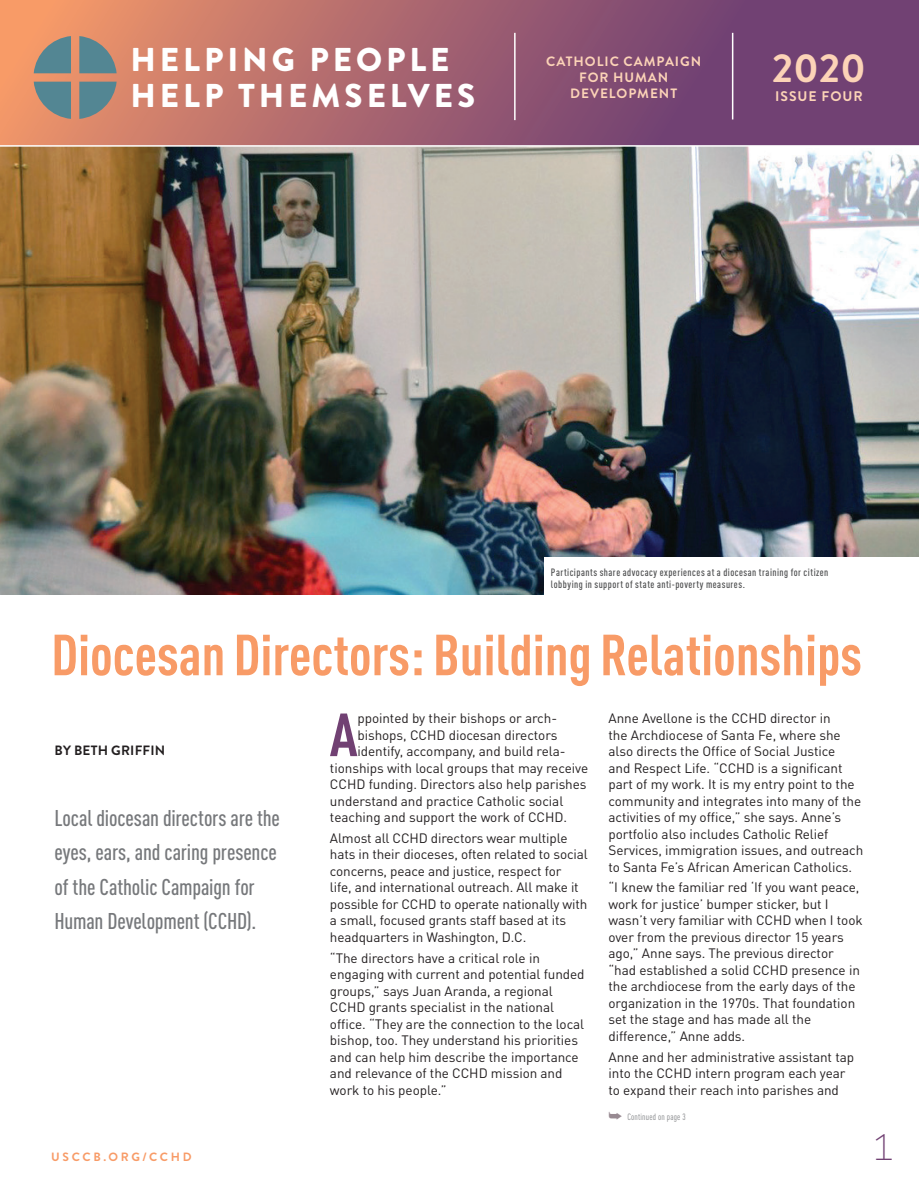
<style>
.page{position:relative;width:919px;height:1189px;background:#fff}
.page>*{position:absolute;margin:0;border:0;box-sizing:border-box;transform-origin:0 0}
.t1{font:700 condensed 59.85px "DINOT";color:#714173}
.t2{font:700 condensed 57px "DINOT";color:#f89b67}
.t3{font:700 40.35px "Brandon Grotesque";color:#fcd3b7}
.t4{font:900 33px/36px "Brandon Grotesque";letter-spacing:.12em;color:#fff}
.t5{font:300 33px "Cooper Hewitt";color:#714173}
.t6{font:500 condensed 22.5px/34.5px "DINOT";letter-spacing:-.005em;color:#76787b}
.t7{font:700 13.95px "Brandon Grotesque";letter-spacing:.07em;color:#fcd3b7}
.t8{font:13.5px/16.5px "DINOT";letter-spacing:-.005em;color:#231f20}
.t9{font:700 13.5px/16.2px "Brandon Grotesque";letter-spacing:.07em;color:#fcd3b7;text-align:center}
.t10{font:700 13.5px "Brandon Grotesque";letter-spacing:.015em;color:#231f20}
.t11{font:700 12px "Brandon Grotesque";letter-spacing:.22em;color:#f89b67}
.t12{font:500 condensed 10.5px/12px "DINOT";letter-spacing:.05em;color:#4b4c4d}
.t13{font:condensed 9px "DINOT";letter-spacing:.02em;color:#808285}
.s1{color:#988a92}
</style>
<div class="page">
<img style="left:0;top:147px;width:918px;height:447px">
<svg style="left:0;top:0;width:918px;height:145px;background:#9e5f6f"></svg>
<hr style="left:731px;top:33px;width:2px;height:86px;background:#fff">
<hr style="left:514px;top:33px;width:1px;height:87px;background:#fff">
<svg style="left:34px;top:36px;width:83px;height:83px;background:#8e8982"></svg>
<div style="left:544px;top:557px;width:374px;height:42px;background:#fff"></div>
<h3 class="t4" style="left:130px;top:42px;width:346px">HELPING PEOPLE<br>HELP THEMSELVES</h3>
<p class="t9" style="left:546px;top:53px;width:156px">CATHOLIC CAMPAIGN<br>FOR HUMAN<br>DEVELOPMENT</p>
<h3 class="t3" style="left:772px;top:40px;width:95px">2020</h3>
<p class="t7" style="left:774px;top:86px;width:89px">ISSUE FOUR</p>
<p class="t12" style="left:550px;top:566px;width:279px">Participants share advocacy experiences at a diocesan training for citizen lobbying in support of state anti-poverty measures.</p>
<h2 class="t2" style="left:51px;top:620px;width:812px">Diocesan Directors: Building Relationships</h2>
<p class="t10" style="left:55px;top:740px;width:112px">BY BETH GRIFFIN</p>
<h3 class="t6" style="left:54px;top:800px;width:227px">Local diocesan directors are the eyes, ears, and caring presence of the Catholic Campaign for<br>Human Development (CCHD).</h3>
<p class="t11" style="left:51px;top:1148px;width:142px">USCCB.ORG/CCHD</p>
<h1 class="t1" style="left:329px;top:698px;width:30px">A</h1>
<p class="t8" style="left:357px;top:710px;width:201px">ppointed by their bishops or arch-</p>
<p class="t8" style="left:357px;top:726px;width:201px">bishops, CCHD diocesan directors</p>
<p class="t8" style="left:357px;top:743px;width:209px">identify, accompany, and build rela-</p>
<p class="t8" style="left:330px;top:759px;width:259px">tionships with local groups that may receive</p>
<p class="t8" style="left:330px;top:776px;width:258px">CCHD funding. Directors also help parishes</p>
<p class="t8" style="left:330px;top:792px;width:235px">understand and practice Catholic social</p>
<p class="t8" style="left:330px;top:809px;width:238px">teaching and support the work of CCHD.</p>
<p class="t8" style="left:330px;top:830px;width:259px">Almost all CCHD directors wear multiple hats in their dioceses, often related to social concerns, peace and justice, respect for<br>life, and international outreach. All make it possible for CCHD to operate nationally with a small, focused grants staff based at its headquarters in Washington, D.C.</p>
<p class="t8" style="left:330px;top:949px;width:256px">“The directors have a critical role in engaging with current and potential funded groups,” says Juan Aranda, a regional CCHD grants specialist in the national office. “They are the connection to the local bishop, too. They understand his priorities and can help him describe the importance and relevance of the CCHD mission and work to his people.”</p>
<p class="t8" style="left:608px;top:710px;width:256px">Anne Avellone is the CCHD director in<br>the Archdiocese of Santa Fe, where she also directs the Office of Social Justice<br>and Respect Life. “CCHD is a significant part of my work. It is my entry point to the community and integrates into many of the activities of my office,” she says. Anne’s portfolio also includes Catholic Relief Services, immigration issues, and outreach to Santa Fe’s African American Catholics.</p>
<p class="t8" style="left:608px;top:879px;width:255px">“I knew the familiar red ‘If you want peace, work for justice’ bumper sticker, but I wasn’t very familiar with CCHD when I took over from the previous director 15 years ago,” Anne says. The previous director “had established a solid CCHD presence in the archdiocese from the early days of the organization in the 1970s. That foundation set the stage and has made all the difference,” Anne adds.</p>
<p class="t8" style="left:608px;top:1048px;width:247px">Anne and her administrative assistant tap into the CCHD intern program each year to expand their reach into parishes and</p>
<p class="t13" style="left:608px;top:1111px;width:79px"><span class="s1">➥</span> Continued on page 3</p>
<h3 class="t5" style="left:873px;top:1128px;width:21px">1</h3>
</div>
